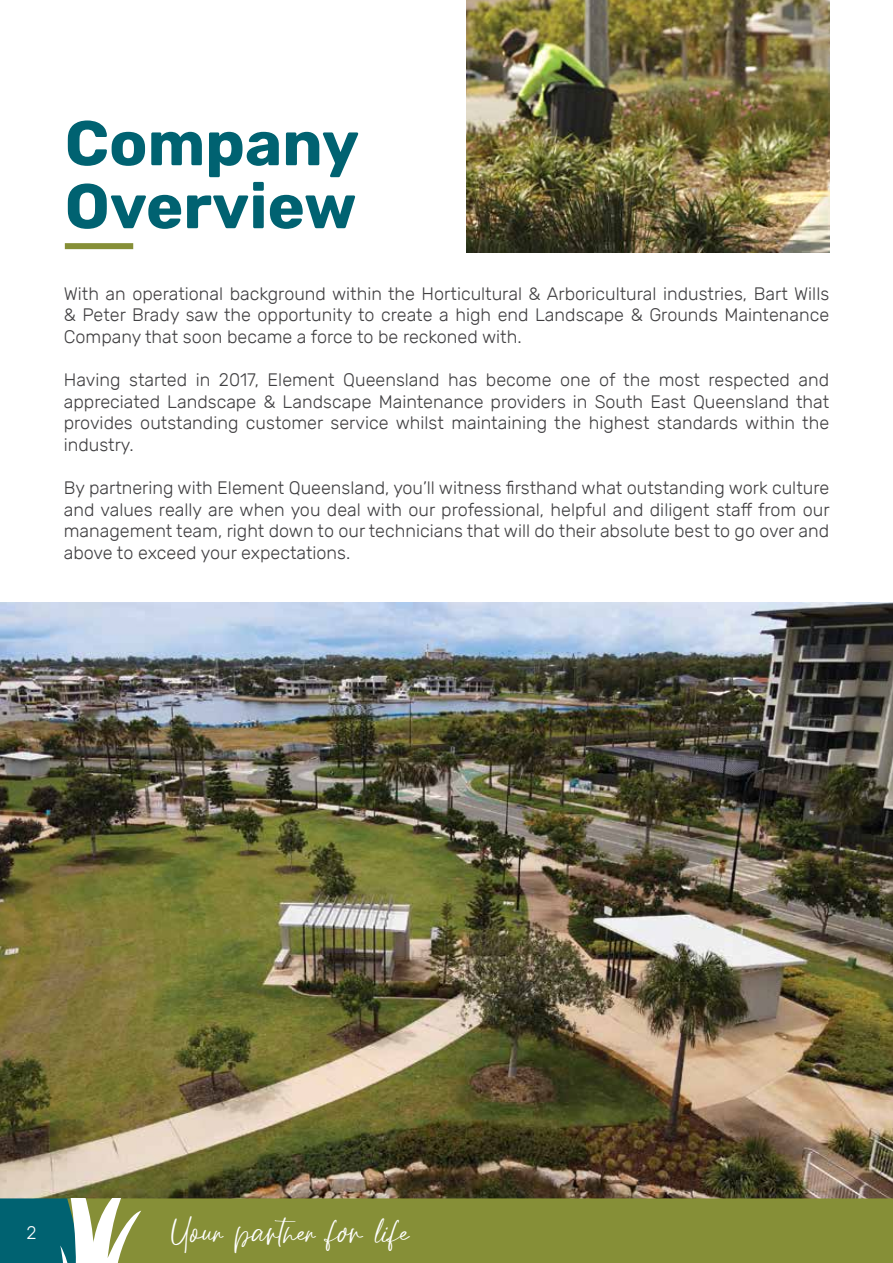
<style>
.page{position:relative;width:893px;height:1263px;background:#fff}
.page>*{position:absolute;margin:0;border:0;box-sizing:border-box;transform-origin:0 0}
.t1{font:700 63px/63px "Rubik";color:#006271}
.t2{font:37.2px "Strings";color:#fff}
.t3{font:300 18px/21.6px "Rubik";color:#414042;text-align:justify}
.t4{font:300 18px "Rubik";color:#fff}
</style>
<div class="page">
<img style="left:0;top:602px;width:893px;height:596px">
<div style="left:141px;top:1198px;width:752px;height:65px;background:#868f37"></div>
<svg style="left:0;top:1198px;width:141px;height:65px"></svg>
<div style="left:65px;top:243px;width:68px;height:6px;background:#868f37"></div>
<img style="left:466px;top:0;width:363px;height:252px">
<h1 class="t1" style="left:65px;top:114px;width:296px">Company<br>Overview</h1>
<p class="t3" style="left:64px;top:283px;width:767px">With an operational background within the Horticultural &amp; Arboricultural industries, Bart Wills &amp; Peter Brady saw the opportunity to create a high end Landscape &amp; Grounds Maintenance Company that soon became a force to be reckoned with.</p>
<p class="t3" style="left:64px;top:369px;width:767px">Having started in 2017, Element Queensland has become one of the most respected and appreciated Landscape &amp; Landscape Maintenance providers in South East Queensland that provides outstanding customer service whilst maintaining the highest standards within the industry.</p>
<p class="t3" style="left:64px;top:477px;width:767px">By partnering with Element Queensland, you’ll witness firsthand what outstanding work culture and values really are when you deal with our professional, helpful and diligent staff from our management team, right down to our technicians that will do their absolute best to go over and above to exceed your expectations.</p>
<p class="t4" style="left:26px;top:1223px;width:12px">2</p>
<h2 class="t2" style="left:171px;top:1211px;width:239px">Your partner for life</h2>
</div>
